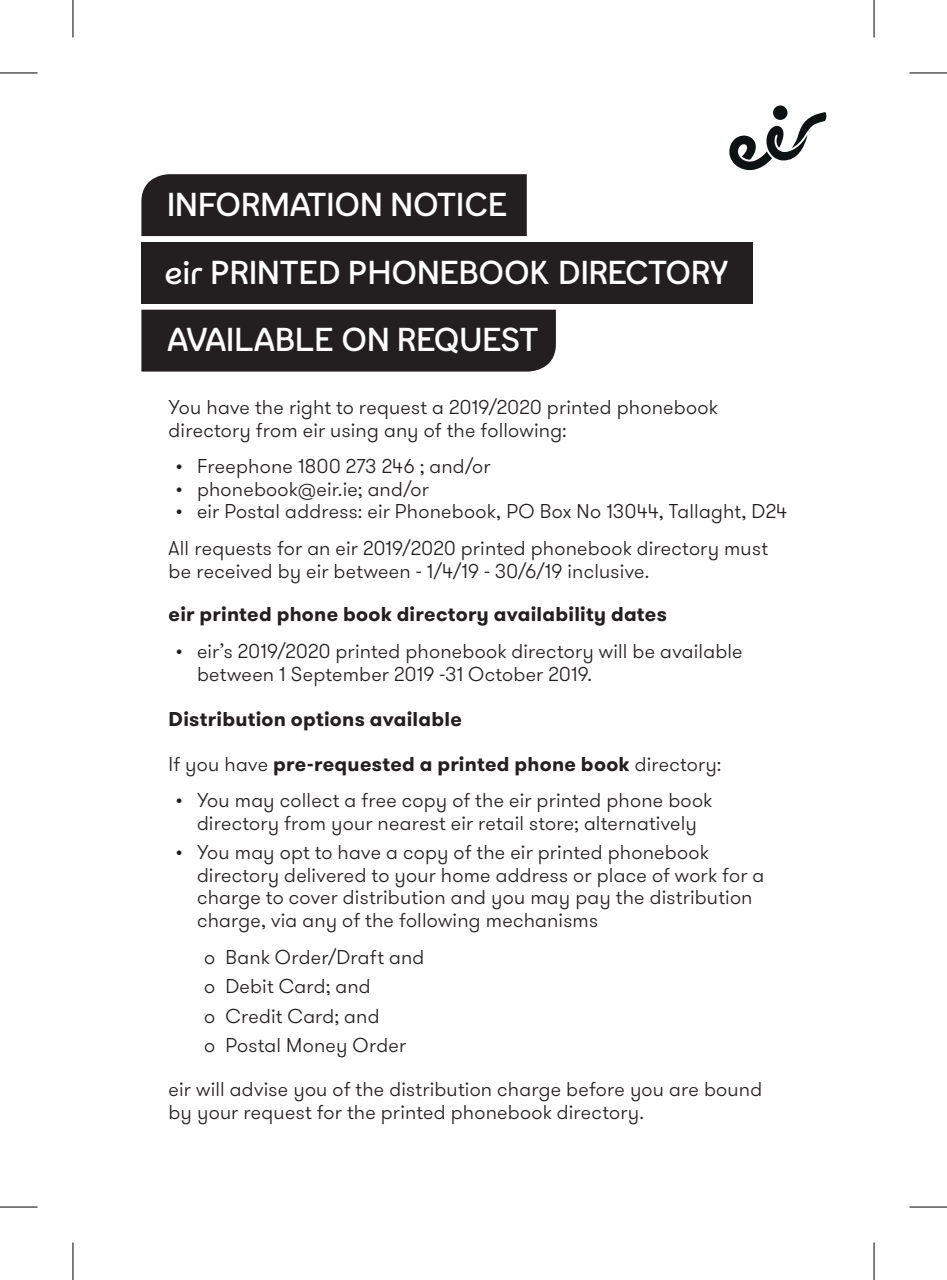
<style>
.page{position:relative;width:947px;height:1280px;background:#fff}
.page>*{position:absolute;margin:0;border:0;box-sizing:border-box;transform-origin:0 0}
.t1{font:500 33.25px "eir";color:#fff}
.t2{font:300 20px/22.5px "GT Walsheim";letter-spacing:.01em;color:#231f20}
.t3{font:700 20px "GT Walsheim";letter-spacing:.015em;color:#231f20}
.s1{font-weight:300}
</style>
<div class="page">
<div style="left:141px;top:242px;width:612px;height:62px;background:#231f20"></div>
<div style="left:141px;top:174px;width:386px;height:62px;background:#231f20"></div>
<div style="left:141px;top:310px;width:415px;height:61px;background:#231f20"></div>
<div style="left:773px;top:105px;width:14px;height:15px;background:#0d1214;border-radius:50%"></div>
<svg style="left:729px;top:112px;width:98px;height:58px"></svg>
<hr style="left:0;top:73px;width:38px;height:1px;background:#000">
<hr style="left:909px;top:73px;width:38px;height:1px;background:#000">
<hr style="left:0;top:1206px;width:38px;height:1px;background:#000">
<hr style="left:909px;top:1206px;width:38px;height:1px;background:#000">
<hr style="left:73px;top:0;width:1px;height:38px;background:#000">
<hr style="left:73px;top:1242px;width:1px;height:38px;background:#000">
<hr style="left:873px;top:0;width:1px;height:38px;background:#000">
<hr style="left:873px;top:1242px;width:1px;height:38px;background:#000">
<h1 class="t1" style="left:167px;top:184px;width:342px">INFORMATION NOTICE</h1>
<h1 class="t1" style="left:164px;top:252px;width:565px">eir PRINTED PHONEBOOK DIRECTORY</h1>
<h1 class="t1" style="left:167px;top:319px;width:373px">AVAILABLE ON REQUEST</h1>
<p class="t2" style="left:169px;top:396px;width:551px">You have the right to request a 2019/2020 printed phonebook directory from eir using any of the following:</p>
<p class="t2" style="left:176px;top:456px;width:316px">• Freephone 1800 273 246 ; and/or</p>
<p class="t2" style="left:176px;top:478px;width:254px">• phonebook@eir.ie; and/or</p>
<p class="t2" style="left:169px;top:493px;width:620px;line-height:36.8px;text-indent:7px">• eir Postal address: eir Phonebook, PO Box No 13044, Tallaght, D24<br>All requests for an eir 2019/2020 printed phonebook directory must</p>
<p class="t2" style="left:169px;top:560px;width:482px">be received by eir between - 1/4/19 - 30/6/19 inclusive.</p>
<p class="t3" style="left:169px;top:601px;width:500px">eir printed phone book directory availability dates</p>
<p class="t2" style="left:197px;top:640px;width:547px;text-indent:-21px">• eir’s 2019/2020 printed phonebook directory will be available between 1 September 2019 -31 October 2019.</p>
<p class="t3" style="left:169px;top:705px;width:295px">Distribution options available</p>
<p class="t3" style="left:169px;top:750px;width:554px"><span class="s1">If you have</span> pre-requested a printed phone book <span class="s1">directory:</span></p>
<p class="t2" style="left:176px;top:789px;width:538px;text-align:center">• You may collect a free copy of the eir printed phone book directory from your nearest eir retail store; alternatively</p>
<p class="t2" style="left:197px;top:841px;width:569px;text-indent:-21px">• You may opt to have a copy of the eir printed phonebook directory delivered to your home address or place of work for a charge to cover distribution and you may pay the distribution charge, via any of the following mechanisms</p>
<p class="t2" style="left:204px;top:942px;width:222px;line-height:29.5px">º Bank Order/Draft and º Debit Card; and<br>º Credit Card; and<br>º Postal Money Order</p>
<p class="t2" style="left:169px;top:1078px;width:595px">eir will advise you of the distribution charge before you are bound by your request for the printed phonebook directory.</p>
</div>
